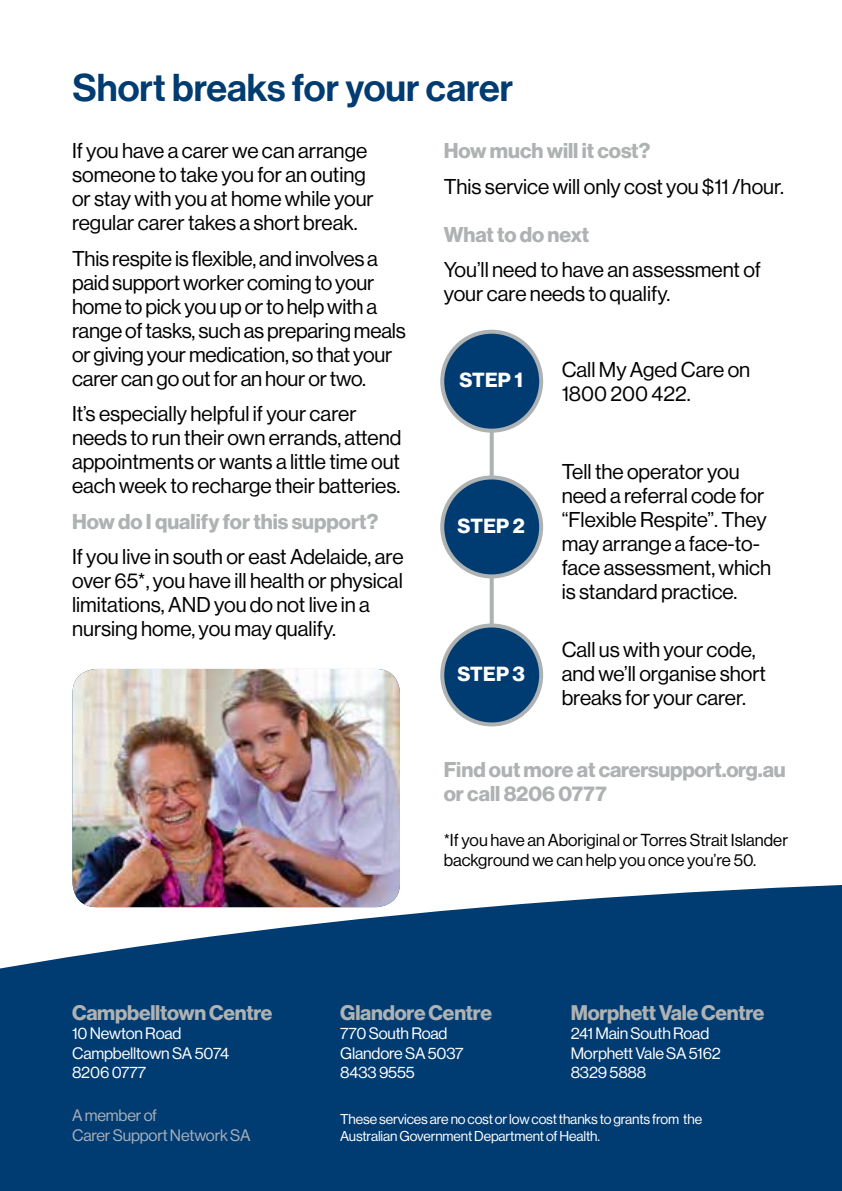
<style>
.page{position:relative;width:842px;height:1191px;background:#fff}
.page>*{position:absolute;margin:0;border:0;box-sizing:border-box;transform-origin:0 0}
.t1{font:38px "N Haas Grotesk DS Pro 65 Md";color:#003b71}
.t2{font:21px/24px "N Haas Grotesk DS Pro 55 Rg";color:#000}
.t3{font:21px/24px "N Haas Grotesk DS Pro 75 Bd";color:#aeb2b2}
.t4{font:20.8px "N Haas Grotesk DS Pro 75 Bd";letter-spacing:-.01em;color:#aeb2b2}
.t5{font:20px "N Haas Grotesk DS Pro 75 Bd";letter-spacing:.015em;color:#fff}
.t6{font:17px/20px "N Haas Grotesk DS Pro 55 Rg";color:#000}
.t7{font:16.2px/19.4px "N Haas Grotesk DS Pro 55 Rg";letter-spacing:-.01em;color:#fff}
.t8{font:16.2px/19.4px "N Haas Grotesk DS Pro 55 Rg";letter-spacing:-.01em;color:#a7b0bd}
.t9{font:14px/16.8px "N Haas Grotesk DS Pro 55 Rg";letter-spacing:-.01em;color:#fff}
</style>
<div class="page">
<svg style="left:0;top:878px;width:842px;height:313px;fill:#003b71"></svg>
<svg style="left:490px;top:433px;width:4px;height:190px"></svg>
<div style="left:442px;top:332px;width:99px;height:99px;background:#003b71;border-radius:50%"></div>
<div style="left:440px;top:330px;width:103px;height:103px;border:4px solid #aeb2b2;border-radius:50%"></div>
<div style="left:442px;top:477px;width:99px;height:99px;background:#003b71;border-radius:50%"></div>
<div style="left:440px;top:475px;width:103px;height:103px;border:4px solid #aeb2b2;border-radius:50%"></div>
<div style="left:442px;top:625px;width:99px;height:99px;background:#003b71;border-radius:50%"></div>
<div style="left:440px;top:623px;width:103px;height:103px;border:4px solid #aeb2b2;border-radius:50%"></div>
<img style="left:73px;top:669px;width:327px;height:238px">
<h1 class="t1" style="left:73px;top:66px;width:442px">Short breaks for your carer</h1>
<p class="t2" style="left:72px;top:139px;width:303px">If you have a carer we can arrange someone to take you for an outing or stay with you at home while your regular carer takes a short break.</p>
<p class="t2" style="left:72px;top:246px;width:335px">This respite is flexible, and involves a paid support worker coming to your home to pick you up or to help with a range of tasks, such as preparing meals or giving your medication, so that your carer can go out for an hour or two.</p>
<p class="t2" style="left:72px;top:402px;width:331px">It’s especially helpful if your carer needs to run their own errands, attend appointments or wants a little time out each week to recharge their batteries.</p>
<p class="t3" style="left:72px;top:509px;width:308px">How do I qualify for this support?</p>
<p class="t2" style="left:72px;top:545px;width:333px">If you live in south or east Adelaide, are over 65*, you have ill health or physical limitations, AND you do not live in a nursing home, you may qualify.</p>
<p class="t3" style="left:444px;top:139px;width:208px">How much will it cost?</p>
<p class="t2" style="left:444px;top:174px;width:342px">This service will only cost you $11 /hour.</p>
<p class="t3" style="left:444px;top:223px;width:147px">What to do next</p>
<p class="t2" style="left:444px;top:258px;width:319px">You’ll need to have an assessment of your care needs to qualify.</p>
<p class="t5" style="left:459px;top:368px;width:65px">STEP 1</p>
<p class="t5" style="left:458px;top:514px;width:69px">STEP 2</p>
<p class="t5" style="left:457px;top:662px;width:69px">STEP 3</p>
<p class="t2" style="left:562px;top:358px;width:190px">Call My Aged Care on<br>1800 200 422.</p>
<p class="t2" style="left:562px;top:460px;width:211px">Tell the operator you need a referral code for “Flexible Respite”. They may arrange a face-to&shy;face assessment, which is standard practice.</p>
<p class="t2" style="left:562px;top:638px;width:206px">Call us with your code, and we’ll organise short breaks for your carer.</p>
<p class="t3" style="left:444px;top:758px;width:344px">Find out more at carersupport.org.au or call 8206 0777</p>
<p class="t6" style="left:444px;top:830px;width:346px">*If you have an Aboriginal or Torres Strait Islander background we can help you once you’re 50.</p>
<p class="t4" style="left:72px;top:1000px;width:202px">Campbelltown Centre</p>
<p class="t7" style="left:72px;top:1024px;width:159px">10 Newton Road<br>Campbelltown SA 5074<br>8206 0777</p>
<p class="t8" style="left:72px;top:1105px;width:180px">A member of<br>Carer Support Network SA</p>
<p class="t4" style="left:340px;top:1000px;width:153px">Glandore Centre</p>
<p class="t7" style="left:340px;top:1024px;width:125px">770 South Road<br>Glandore SA 5037<br>8433 9555</p>
<p class="t4" style="left:571px;top:1000px;width:195px">Morphett Vale Centre</p>
<p class="t7" style="left:571px;top:1024px;width:152px">241 Main South Road<br>Morphett Vale SA 5162<br>8329 5888</p>
<p class="t9" style="left:340px;top:1110px;width:363px">These services are no cost or low cost thanks to grants from the<br>Australian Government Department of Health.</p>
</div>
